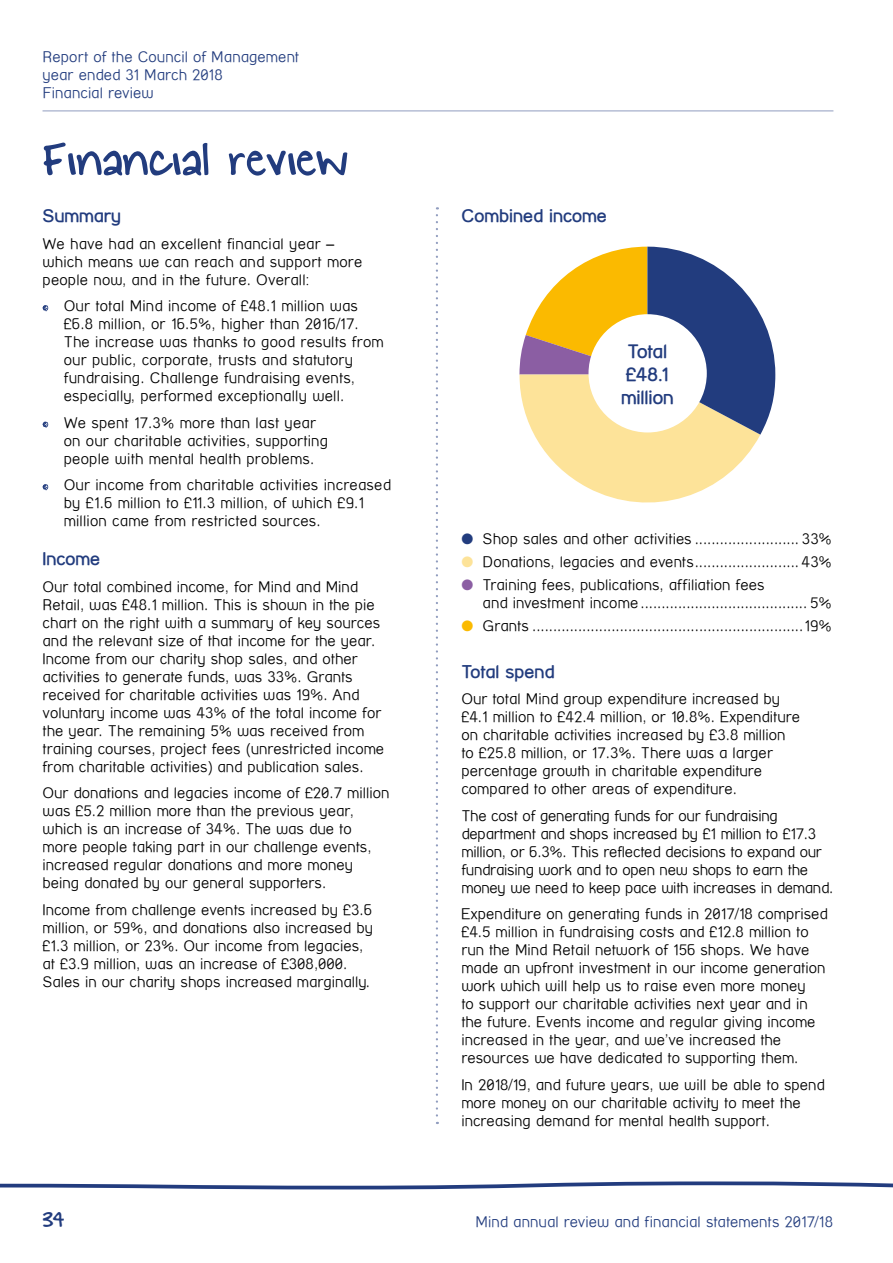
<style>
.page{position:relative;width:893px;height:1263px;background:#fff}
.page>*{position:absolute;margin:0;border:0;box-sizing:border-box;transform-origin:0 0}
.t1{font:51.75px "KG Small Town Southern Girl";color:#223c7e}
.t2{font:24px "KG Small Town Southern Girl";color:#223c7e}
.t3{font:700 18.9px/23px "Street Corner";letter-spacing:-.005em;color:#223c7e;text-align:center}
.t4{font:700 18px "Street Corner";color:#223c7e}
.t5{font:100 15px/18px "Street Corner";color:#000}
.t6{font:100 15px/18px "Street Corner";letter-spacing:.005em;color:#223c7e}
.s1{color:#223c7e}
.s2{color:#fde399}
.s3{color:#8b5ea3}
.s4{color:#fbba00}
</style>
<div class="page">
<hr style="left:43px;top:111px;width:790px;height:1px;background:#919dbf">
<svg style="left:43px;top:305px;width:5px;height:6px"></svg>
<svg style="left:43px;top:422px;width:5px;height:6px"></svg>
<svg style="left:43px;top:484px;width:5px;height:6px"></svg>
<svg style="left:519px;top:247px;width:256px;height:256px"></svg>
<div style="left:588px;top:314px;width:119px;height:118px;background:#fff;border-radius:50%"></div>
<svg style="left:436px;top:215px;width:2px;height:909px"></svg>
<svg style="left:0;top:1181px;width:893px;height:9px"></svg>
<p class="t6" style="left:43px;top:48px;width:258px">Report of the Council of Management year ended 31 March 2018<br>Financial review</p>
<h1 class="t1" style="left:43px;top:132px;width:307px">Financial review</h1>
<p class="t4" style="left:43px;top:206px;width:80px">Summary</p>
<p class="t5" style="left:43px;top:235px;width:321px">We have had an excellent financial year – which means we can reach and support more people now, and in the future. Overall:</p>
<p class="t5" style="left:64px;top:297px;width:321px">Our total Mind income of £48.1 million was £6.8 million, or 16.5%, higher than 2016/17.<br>The increase was thanks to good results from our public, corporate, trusts and statutory fundraising. Challenge fundraising events, especially, performed exceptionally well.</p>
<p class="t5" style="left:64px;top:414px;width:266px">We spent 17.3% more than last year on our charitable activities, supporting people with mental health problems.</p>
<p class="t5" style="left:64px;top:476px;width:329px">Our income from charitable activities increased by £1.6 million to £11.3 million, of which £9.1 million came from restricted sources.</p>
<p class="t4" style="left:43px;top:548px;width:59px">Income</p>
<p class="t5" style="left:43px;top:577px;width:343px">Our total combined income, for Mind and Mind Retail, was £48.1 million. This is shown in the pie chart on the right with a summary of key sources and the relevant size of that income for the year.<br>Income from our charity shop sales, and other activities to generate funds, was 33%. Grants received for charitable activities was 19%. And voluntary income was 43% of the total income for the year. The remaining 5% was received from training courses, project fees (unrestricted income from charitable activities) and publication sales.</p>
<p class="t5" style="left:43px;top:784px;width:348px">Our donations and legacies income of £20.7 million was £5.2 million more than the previous year, which is an increase of 34%. The was due to more people taking part in our challenge events, increased regular donations and more money being donated by our general supporters.</p>
<p class="t5" style="left:43px;top:900px;width:332px">Income from challenge events increased by £3.6 million, or 59%, and donations also increased by £1.3 million, or 23%. Our income from legacies, at £3.9 million, was an increase of £308,000.<br>Sales in our charity shops increased marginally.</p>
<p class="t4" style="left:461px;top:206px;width:147px">Combined income</p>
<p class="t3" style="left:621px;top:340px;width:54px">Total £48.1 million</p>
<p class="t5" style="left:461px;top:529px;width:372px"><span class="s1">●</span> Shop sales and other activities ......................... 33%</p>
<p class="t5" style="left:461px;top:553px;width:372px"><span class="s2">●</span> Donations, legacies and events......................... 43%</p>
<p class="t5" style="left:483px;top:576px;width:351px;text-indent:-21px"><span class="s3">●</span> Training fees, publications, affiliation fees<br>and investment income ........................................ 5%</p>
<p class="t5" style="left:461px;top:617px;width:372px"><span class="s4">●</span> Grants .................................................................19%</p>
<p class="t4" style="left:461px;top:661px;width:95px">Total spend</p>
<p class="t5" style="left:461px;top:690px;width:340px">Our total Mind group expenditure increased by £4.1 million to £42.4 million, or 10.8%. Expenditure on charitable activities increased by £3.8 million to £25.8 million, or 17.3%. There was a larger percentage growth in charitable expenditure compared to other areas of expenditure.</p>
<p class="t5" style="left:461px;top:806px;width:373px">The cost of generating funds for our fundraising department and shops increased by £1 million to £17.3 million, or 6.3%. This reflected decisions to expand our fundraising work and to open new shops to earn the money we need to keep pace with increases in demand.</p>
<p class="t5" style="left:461px;top:905px;width:368px">Expenditure on generating funds in 2017/18 comprised £4.5 million in fundraising costs and £12.8 million to run the Mind Retail network of 156 shops. We have made an upfront investment in our income generation work which will help us to raise even more money<br>to support our charitable activities next year and in the future. Events income and regular giving income increased in the year, and we’ve increased the resources we have dedicated to supporting them.</p>
<p class="t5" style="left:461px;top:1075px;width:365px">In 2018/19, and future years, we will be able to spend more money on our charitable activity to meet the increasing demand for mental health support.</p>
<h2 class="t2" style="left:43px;top:1207px;width:23px">34</h2>
<p class="t6" style="left:476px;top:1212px;width:359px">Mind annual review and financial statements 2017/18</p>
</div>
